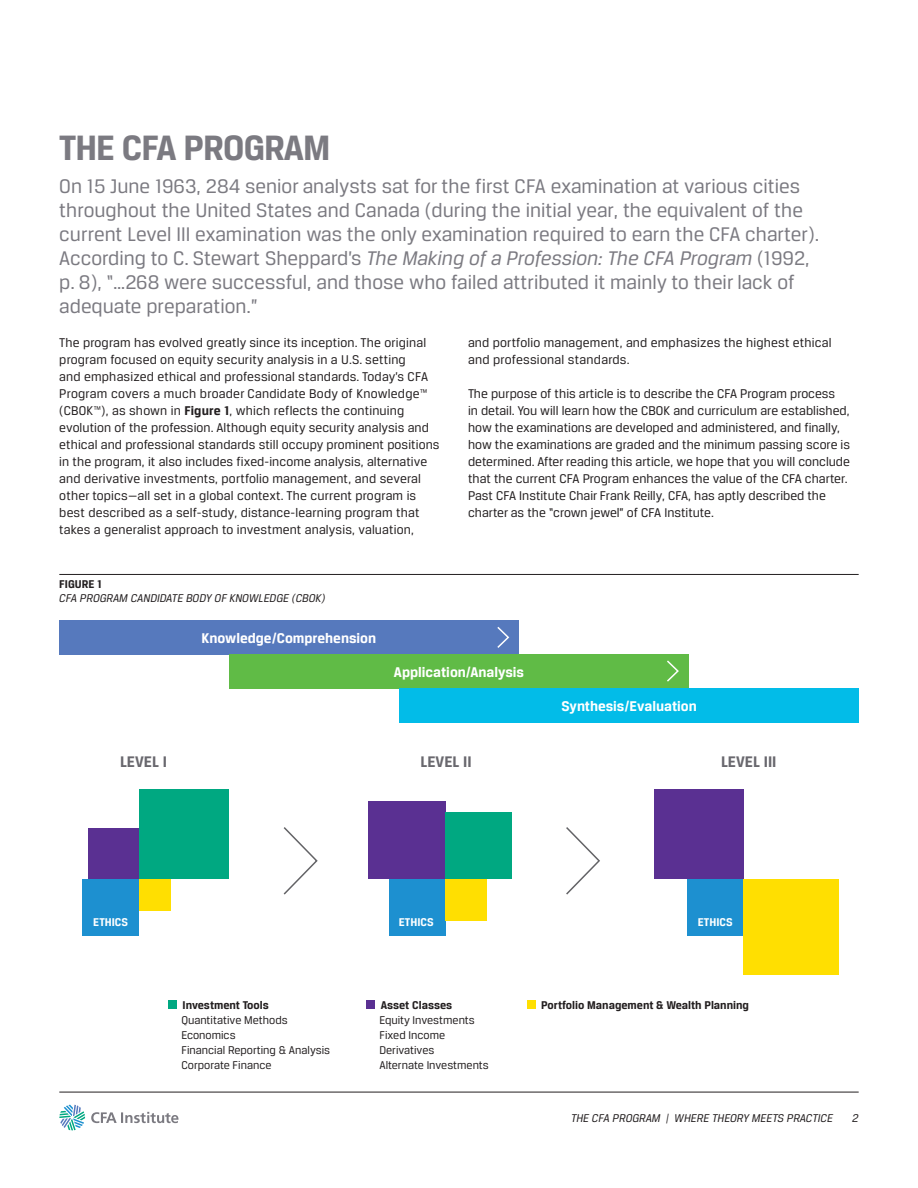
<style>
.page{position:relative;width:918px;height:1188px;background:#fff}
.page>*{position:absolute;margin:0;border:0;box-sizing:border-box;transform-origin:0 0}
.Title_5__25_pt_Bold{font:700 37.5px "CFA Breuer Text";letter-spacing:-.025em;color:#7b7a81}
.Call-Out__14_pt{font:21px/24px "CFA Breuer Text";color:#7b7a81}
.t1{font:700 16.35px "CFA Breuer Text";color:#69686e}
.t2{font:700 15px "CFA Breuer Text";color:#fff}
.Body_Copy_Bruer__9pt{font:13.5px/17px "CFA Breuer Text";letter-spacing:.005em;color:#231f20}
.Figures_Sub_No_Rule{font:12px "CFA Breuer Text";color:#231f20}
.Figure_Text_Indent{font:12px "CFA Breuer Text";color:#231f20}
.Figure_Text_Bold{font:700 12px "CFA Breuer Text";color:#231f20}
.Figures_Sub_No_Rule-2{font:italic 12px "CFA Breuer Text";color:#231f20}
.Page_Number{font:italic 12px "CFA Breuer Text";color:#231f20}
.Figure_Text_Bold-2{font:700 12px "CFA Breuer Text";color:#fff}
.Figures_Sub_No_Rule-3{font:700 12px "CFA Breuer Text";color:#231f20}
.Figures{font:700 12px "CFA Breuer Text";color:#231f20}
.s1{font-style:italic}
.s2{font-weight:700}
</style>
<div class="page">
<hr style="left:59px;top:1092px;width:800px;height:1px;background:#231f20">
<svg style="left:59px;top:1105px;width:26px;height:25px"></svg>
<svg style="left:91px;top:1112px;width:88px;height:11px"></svg>
<hr style="left:59px;top:574px;width:800px;height:1px;background:#231f20">
<div style="left:59px;top:620px;width:460px;height:34px;background:#5679bd"></div>
<div style="left:229px;top:654px;width:460px;height:34px;background:#60bb46"></div>
<div style="left:399px;top:688px;width:460px;height:34px;background:#02bce8"></div>
<div style="left:82px;top:879px;width:57px;height:57px;background:#1d90d0"></div>
<div style="left:389px;top:879px;width:56px;height:57px;background:#1d90d0"></div>
<div style="left:139px;top:879px;width:32px;height:31px;background:#ffdf01"></div>
<div style="left:89px;top:828px;width:50px;height:51px;background:#5a3092"></div>
<div style="left:139px;top:789px;width:90px;height:90px;background:#00a881"></div>
<div style="left:445px;top:879px;width:42px;height:42px;background:#ffdf01"></div>
<div style="left:368px;top:802px;width:77px;height:77px;background:#5a3092"></div>
<div style="left:445px;top:812px;width:67px;height:67px;background:#00a881"></div>
<div style="left:687px;top:879px;width:57px;height:57px;background:#1d90d0"></div>
<div style="left:744px;top:879px;width:95px;height:95px;background:#ffdf01"></div>
<div style="left:654px;top:789px;width:90px;height:90px;background:#5a3092"></div>
<div style="left:169px;top:1001px;width:8px;height:8px;background:#00a881"></div>
<div style="left:367px;top:1001px;width:8px;height:8px;background:#5a3092"></div>
<div style="left:527px;top:1001px;width:9px;height:8px;background:#ffdf01"></div>
<svg style="left:497px;top:627px;width:13px;height:21px"></svg>
<svg style="left:283px;top:827px;width:35px;height:68px"></svg>
<svg style="left:566px;top:827px;width:34px;height:68px"></svg>
<svg style="left:667px;top:660px;width:12px;height:22px"></svg>
<p class="Title_5__25_pt_Bold" style="left:59px;top:127px;width:273px">THE CFA PROGRAM</p>
<p class="Call-Out__14_pt" style="left:59px;top:174px;width:761px">On 15 June 1963, 284 senior analysts sat for the first CFA examination at various cities throughout the United States and Canada (during the initial year, the equivalent of the current Level III examination was the only examination required to earn the CFA charter).<br>According to C. Stewart Sheppard’s <span class="s1">The Making of a Profession: The CFA Program</span> (1992, p. 8), “…268 were successful, and those who failed attributed it mainly to their lack of adequate preparation.”</p>
<p class="Body_Copy_Bruer__9pt" style="left:59px;top:334px;width:382px">The program has evolved greatly since its inception. The original program focused on equity security analysis in a U.S. setting<br>and emphasized ethical and professional standards. Today’s CFA Program covers a much broader Candidate Body of Knowledge™ (CBOK™), as shown in <span class="s2">Figure 1</span>, which reflects the continuing evolution of the profession. Although equity security analysis and ethical and professional standards still occupy prominent positions in the program, it also includes fixed-income analysis, alternative and derivative investments, portfolio management, and several other topics—all set in a global context. The current program is best described as a self-study, distance-learning program that takes a generalist approach to investment analysis, valuation,</p>
<p class="Body_Copy_Bruer__9pt" style="left:468px;top:334px;width:365px">and portfolio management, and emphasizes the highest ethical and professional standards.</p>
<p class="Body_Copy_Bruer__9pt" style="left:468px;top:385px;width:384px">The purpose of this article is to describe the CFA Program process<br>in detail. You will learn how the CBOK and curriculum are established, how the examinations are developed and administered, and finally, how the examinations are graded and the minimum passing score is determined. After reading this article, we hope that you will conclude that the current CFA Program enhances the value of the CFA charter.<br>Past CFA Institute Chair Frank Reilly, CFA, has aptly described the charter as the “crown jewel” of CFA Institute.</p>
<p class="Figures" style="left:59px;top:577px;width:44px">FIGURE 1</p>
<p class="Figures_Sub_No_Rule-2" style="left:59px;top:591px;width:268px">CFA PROGRAM CANDIDATE BODY OF KNOWLEDGE (CBOK)</p>
<p class="t2" style="left:202px;top:629px;width:176px">Knowledge/Comprehension</p>
<p class="t2" style="left:394px;top:663px;width:132px">Application/Analysis</p>
<p class="t2" style="left:561px;top:697px;width:137px">Synthesis/Evaluation</p>
<p class="t1" style="left:120px;top:752px;width:48px">LEVEL I</p>
<p class="t1" style="left:421px;top:752px;width:53px">LEVEL II</p>
<p class="t1" style="left:721px;top:752px;width:57px">LEVEL III</p>
<p class="Figure_Text_Bold-2" style="left:93px;top:915px;width:36px">ETHICS</p>
<p class="Figure_Text_Bold-2" style="left:399px;top:915px;width:36px">ETHICS</p>
<p class="Figure_Text_Bold-2" style="left:698px;top:915px;width:36px">ETHICS</p>
<p class="Figures_Sub_No_Rule-3" style="left:183px;top:998px;width:88px">Investment Tools</p>
<p class="Figures_Sub_No_Rule" style="left:181px;top:1014px;width:108px">Quantitative Methods</p>
<p class="Figures_Sub_No_Rule" style="left:181px;top:1029px;width:56px">Economics</p>
<p class="Figures_Sub_No_Rule" style="left:181px;top:1044px;width:150px">Financial Reporting &amp; Analysis</p>
<p class="Figures_Sub_No_Rule" style="left:181px;top:1059px;width:92px">Corporate Finance</p>
<p class="Figure_Text_Bold" style="left:381px;top:998px;width:73px">Asset Classes</p>
<p class="Figure_Text_Indent" style="left:379px;top:1014px;width:97px">Equity Investments</p>
<p class="Figure_Text_Indent" style="left:379px;top:1029px;width:67px">Fixed Income</p>
<p class="Figure_Text_Indent" style="left:379px;top:1044px;width:57px">Derivatives</p>
<p class="Figure_Text_Indent" style="left:379px;top:1059px;width:111px">Alternate Investments</p>
<p class="Figure_Text_Bold" style="left:541px;top:998px;width:209px">Portfolio Management &amp; Wealth Planning</p>
<p class="Page_Number" style="left:571px;top:1112px;width:264px">THE CFA PROGRAM | WHERE THEORY MEETS PRACTICE</p>
<p class="Page_Number" style="left:852px;top:1112px;width:8px">2</p>
</div>
